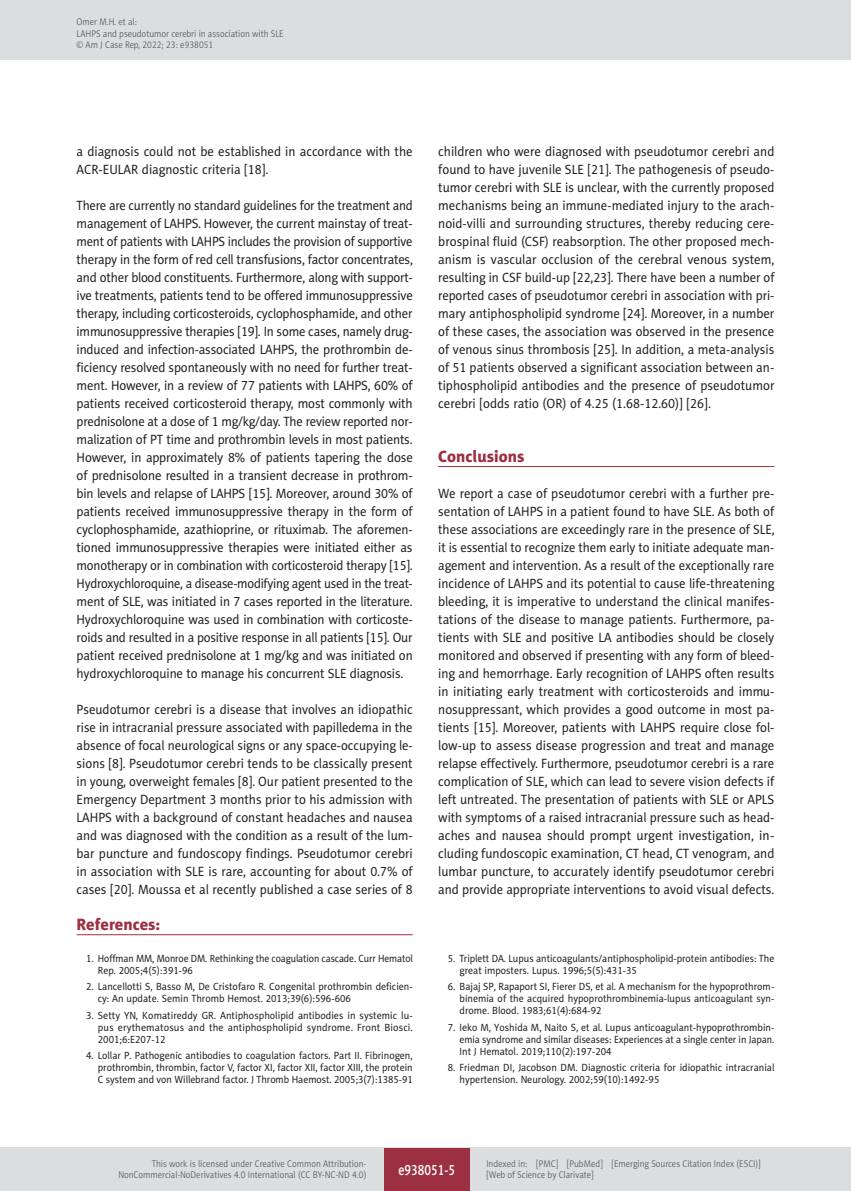
<style>
.page{position:relative;width:851px;height:1191px;background:#fff}
.page>*{position:absolute;margin:0;border:0;box-sizing:border-box;transform-origin:0 0}
.AJCR_Headline_1{font:16.5px "Naomi Sans EFN Heavy";color:#9d2f42}
.AJCR_Referencje_Tytu{font:16.5px "Naomi Sans EFN Heavy";color:#9d2f42}
.t1{font:15px "Naomi Sans EFN Medium";color:#fff;scale:.8 1}
.AJCR_Body{font:13.5px/18px "Naomi Sans EFN";color:#231f20;text-align:justify;scale:.95 1}
.AJCR_Body-2{font:13.5px/18px "Naomi Sans EFN";color:#231f20;text-align:justify;scale:.94 1}
.AJCR_Referencje_punk{font:10.5px/12px "Naomi Sans EFN";color:#231f20;text-align:justify;scale:.95 1}
.AJCR_Referencje_punk-2{font:10.5px/12px "Naomi Sans EFN";color:#231f20;text-align:justify;scale:.96 1}
.AJCR_Referencje_punk-3{font:10.5px/12px "Naomi Sans EFN";color:#231f20;scale:.94 1}
.AJCR_Referencje_punk-4{font:10.5px/12px "Naomi Sans EFN";color:#231f20;scale:.93 1}
.t2{font:9.75px/11.2px "Naomi Sans EFN Light";color:#57585a;scale:.9 1}
</style>
<div class="page">
<hr style="left:438px;top:466px;width:336px;height:1px;background:#9d2f42">
<hr style="left:77px;top:934px;width:335px;height:1px;background:#9d2f42">
<div style="left:0;top:0;width:850px;height:60px;background:#dcdddf"></div>
<div style="left:0;top:1148px;width:850px;height:43px;background:#dcdddf"></div>
<div style="left:384px;top:1147px;width:85px;height:43px;background:#9d2f42"></div>
<p class="t2" style="left:77px;top:16px;width:231px">Omer M.H. et al:<br>LAHPS and pseudotumor cerebri in association with SLE © Am J Case Rep, 2022; 23: e938051</p>
<p class="AJCR_Body" style="left:77px;top:142px;width:355px">a diagnosis could not be established in accordance with the<br>ACR-EULAR diagnostic criteria [18].</p>
<p class="AJCR_Body-2" style="left:77px;top:196px;width:359px">There are currently no standard guidelines for the treatment and management of LAHPS. However, the current mainstay of treat&shy;ment of patients with LAHPS includes the provision of supportive therapy in the form of red cell transfusions, factor concentrates, and other blood constituents. Furthermore, along with support&shy;ive treatments, patients tend to be offered immunosuppressive therapy, including corticosteroids, cyclophosphamide, and other immunosuppressive therapies [19]. In some cases, namely drug&shy;induced and infection-associated LAHPS, the prothrombin de&shy;ficiency resolved spontaneously with no need for further treat&shy;ment. However, in a review of 77 patients with LAHPS, 60% of patients received corticosteroid therapy, most commonly with prednisolone at a dose of 1 mg/kg/day. The review reported nor&shy;malization of PT time and prothrombin levels in most patients.<br>However, in approximately 8% of patients tapering the dose of prednisolone resulted in a transient decrease in prothrom&shy;bin levels and relapse of LAHPS [15]. Moreover, around 30% of patients received immunosuppressive therapy in the form of cyclophosphamide, azathioprine, or rituximab. The aforemen&shy;tioned immunosuppressive therapies were initiated either as monotherapy or in combination with corticosteroid therapy [15].<br>Hydroxychloroquine, a disease-modifying agent used in the treat&shy;ment of SLE, was initiated in 7 cases reported in the literature.<br>Hydroxychloroquine was used in combination with corticoste&shy;roids and resulted in a positive response in all patients [15]. Our patient received prednisolone at 1 mg/kg and was initiated on hydroxychloroquine to manage his concurrent SLE diagnosis.</p>
<p class="AJCR_Body" style="left:77px;top:700px;width:355px">Pseudotumor cerebri is a disease that involves an idiopathic rise in intracranial pressure associated with papilledema in the absence of focal neurological signs or any space-occupying le&shy;sions [8]. Pseudotumor cerebri tends to be classically present in young, overweight females [8]. Our patient presented to the Emergency Department 3 months prior to his admission with LAHPS with a background of constant headaches and nausea and was diagnosed with the condition as a result of the lum&shy;bar puncture and fundoscopy findings. Pseudotumor cerebri in association with SLE is rare, accounting for about 0.7% of cases [20]. Moussa et al recently published a case series of 8</p>
<p class="AJCR_Referencje_Tytu" style="left:77px;top:914px;width:85px">References:</p>
<p class="AJCR_Referencje_punk-4" style="left:98px;top:952px;width:340px;text-indent:-12px">1. Hoffman MM, Monroe DM. Rethinking the coagulation cascade. Curr Hematol<br>Rep. 2005;4(5):391-96</p>
<p class="AJCR_Referencje_punk" style="left:98px;top:981px;width:333px;text-indent:-12px">2. Lancellotti S, Basso M, De Cristofaro R. Congenital prothrombin deficien&shy;cy: An update. Semin Thromb Hemost. 2013;39(6):596-606</p>
<p class="AJCR_Referencje_punk-2" style="left:98px;top:1009px;width:329px;text-indent:-12px">3. Setty YN, Komatireddy GR. Antiphospholipid antibodies in systemic lu&shy;pus erythematosus and the antiphospholipid syndrome. Front Biosci.<br>2001;6:E207-12</p>
<p class="AJCR_Referencje_punk" style="left:98px;top:1049px;width:333px;text-indent:-12px">4. Lollar P. Pathogenic antibodies to coagulation factors. Part II. Fibrinogen, prothrombin, thrombin, factor V, factor XI, factor XII, factor XIII, the protein C system and von Willebrand factor. J Thromb Haemost. 2005;3(7):1385-91</p>
<p class="AJCR_Body" style="left:438px;top:142px;width:355px">children who were diagnosed with pseudotumor cerebri and found to have juvenile SLE [21]. The pathogenesis of pseudo&shy;tumor cerebri with SLE is unclear, with the currently proposed mechanisms being an immune-mediated injury to the arach&shy;noid-villi and surrounding structures, thereby reducing cere&shy;brospinal fluid (CSF) reabsorption. The other proposed mech&shy;anism is vascular occlusion of the cerebral venous system, resulting in CSF build-up [22,23]. There have been a number of reported cases of pseudotumor cerebri in association with pri&shy;mary antiphospholipid syndrome [24]. Moreover, in a number of these cases, the association was observed in the presence of venous sinus thrombosis [25]. In addition, a meta-analysis of 51 patients observed a significant association between an&shy;tiphospholipid antibodies and the presence of pseudotumor cerebri [odds ratio (OR) of 4.25 (1.68-12.60)] [26].</p>
<p class="AJCR_Headline_1" style="left:438px;top:446px;width:88px">Conclusions</p>
<p class="AJCR_Body" style="left:438px;top:484px;width:355px">We report a case of pseudotumor cerebri with a further pre&shy;sentation of LAHPS in a patient found to have SLE. As both of these associations are exceedingly rare in the presence of SLE, it is essential to recognize them early to initiate adequate man&shy;agement and intervention. As a result of the exceptionally rare incidence of LAHPS and its potential to cause life-threatening bleeding, it is imperative to understand the clinical manifes&shy;tations of the disease to manage patients. Furthermore, pa&shy;tients with SLE and positive LA antibodies should be closely monitored and observed if presenting with any form of bleed&shy;ing and hemorrhage. Early recognition of LAHPS often results in initiating early treatment with corticosteroids and immu&shy;nosuppressant, which provides a good outcome in most pa&shy;tients [15]. Moreover, patients with LAHPS require close fol&shy;low-up to assess disease progression and treat and manage relapse effectively. Furthermore, pseudotumor cerebri is a rare complication of SLE, which can lead to severe vision defects if left untreated. The presentation of patients with SLE or APLS with symptoms of a raised intracranial pressure such as head&shy;aches and nausea should prompt urgent investigation, in&shy;cluding fundoscopic examination, CT head, CT venogram, and lumbar puncture, to accurately identify pseudotumor cerebri and provide appropriate interventions to avoid visual defects.</p>
<p class="AJCR_Referencje_punk-3" style="left:459px;top:952px;width:336px;text-indent:-12px">5. Triplett DA. Lupus anticoagulants/antiphospholipid-protein antibodies: The great imposters. Lupus. 1996;5(5):431-35</p>
<p class="AJCR_Referencje_punk" style="left:459px;top:981px;width:333px;text-indent:-12px">6. Bajaj SP, Rapaport SI, Fierer DS, et al. A mechanism for the hypoprothrom&shy;binemia of the acquired hypoprothrombinemia-lupus anticoagulant syn&shy;drome. Blood. 1983;61(4):684-92</p>
<p class="AJCR_Referencje_punk" style="left:459px;top:1021px;width:333px;text-indent:-12px">7. Ieko M, Yoshida M, Naito S, et al. Lupus anticoagulant-hypoprothrombin&shy;emia syndrome and similar diseases: Experiences at a single center in Japan.<br>Int J Hematol. 2019;110(2):197-204</p>
<p class="AJCR_Referencje_punk" style="left:459px;top:1061px;width:333px;text-indent:-12px">8. Friedman DI, Jacobson DM. Diagnostic criteria for idiopathic intracranial hypertension. Neurology. 2002;59(10):1492-95</p>
<p class="t2" style="left:118px;top:1158px;width:277px;text-align:right">This work is licensed under Creative Common Attribution-<br>NonCommercial-NoDerivatives 4.0 International (CC BY-NC-ND 4.0)</p>
<p class="t1" style="left:398px;top:1160px;width:72px">e938051-5</p>
<p class="t2" style="left:486px;top:1158px;width:306px">Indexed in: [PMC] [PubMed] [Emerging Sources Citation Index (ESCI)] [Web of Science by Clarivate]</p>
</div>
